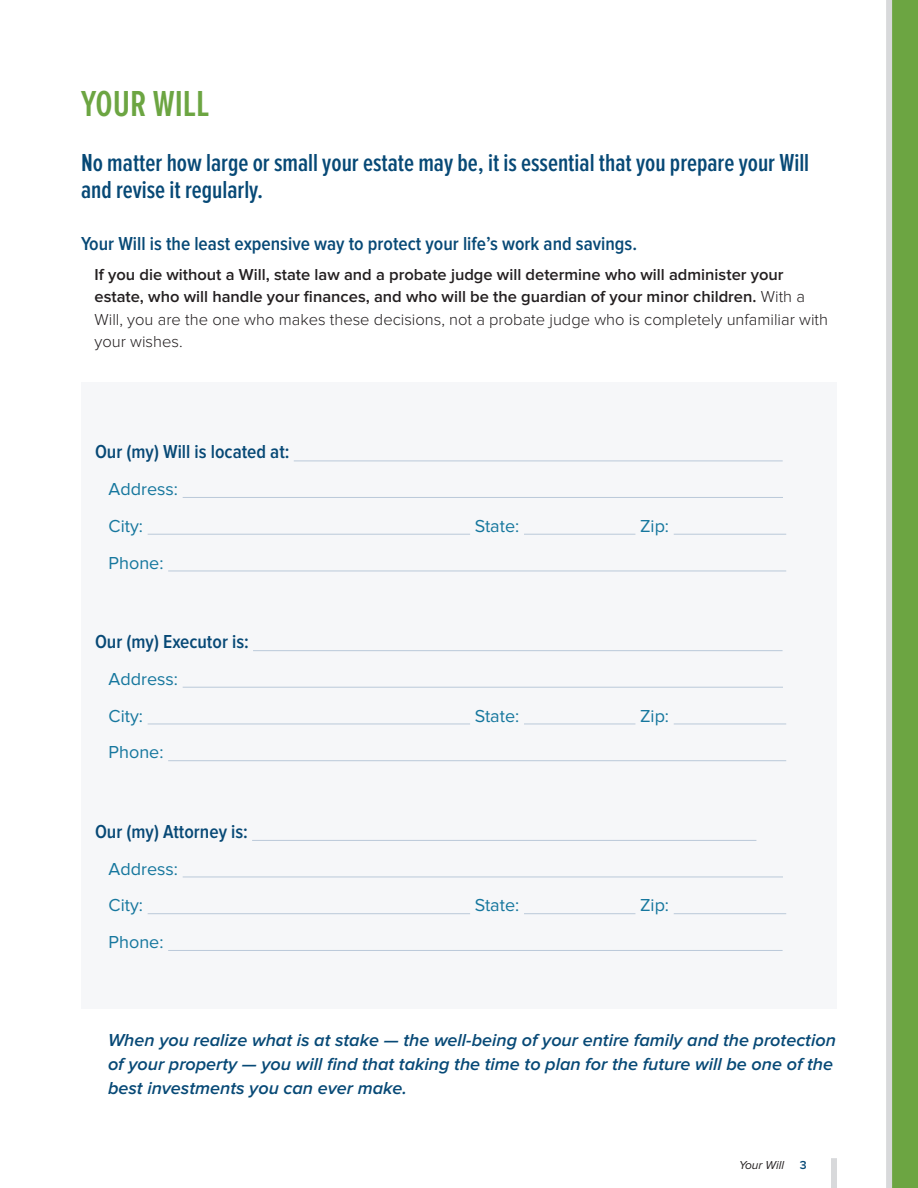
<style>
.page{position:relative;width:918px;height:1188px;background:#fff}
.page>*{position:absolute;margin:0;border:0;box-sizing:border-box;transform-origin:0 0}
.Headline{font:600 37.5px "Proxima Nova Ex Cn";color:#6ca542}
.Subhead{font:600 25.5px/27px "Proxima Nova Ex Cn";color:#074976}
.Bold_Sub-Section{font:600 19.5px "Proxima Nova Cond";color:#074976}
.Callout_Text{font:italic 600 18px/24px "Proxima Nova";color:#074976}
.Body_Copy{font:18px "Proxima Nova";color:#16779e}
.Body_Copy-2{font:600 16.5px/22.5px "Proxima Nova";color:#231f20}
.Body_Copy-3{font:italic 12px "Proxima Nova";color:#231f20}
.Body_Copy-4{font:600 12px "Proxima Nova";color:#074976}
.s1{font-weight:300}
</style>
<div class="page">
<div style="left:831px;top:1158px;width:6px;height:30px;background:#d8d9db"></div>
<svg style="left:886px;top:0;width:32px;height:1188px;background:#80af5f"></svg>
<div style="left:81px;top:382px;width:756px;height:627px;background:#f6f7f9"></div>
<hr style="left:294px;top:460px;width:489px;height:1px;background:#bac9d9">
<hr style="left:183px;top:497px;width:600px;height:1px;background:#bac9d9">
<hr style="left:148px;top:534px;width:322px;height:1px;background:#bac9d9">
<hr style="left:524px;top:534px;width:111px;height:1px;background:#bac9d9">
<hr style="left:674px;top:534px;width:112px;height:1px;background:#bac9d9">
<hr style="left:168px;top:571px;width:618px;height:1px;background:#bac9d9">
<hr style="left:253px;top:650px;width:530px;height:1px;background:#bac9d9">
<hr style="left:183px;top:687px;width:600px;height:1px;background:#bac9d9">
<hr style="left:148px;top:724px;width:322px;height:1px;background:#bac9d9">
<hr style="left:524px;top:724px;width:111px;height:1px;background:#bac9d9">
<hr style="left:674px;top:724px;width:112px;height:1px;background:#bac9d9">
<hr style="left:168px;top:760px;width:618px;height:1px;background:#bac9d9">
<hr style="left:252px;top:840px;width:504px;height:1px;background:#bac9d9">
<hr style="left:183px;top:877px;width:600px;height:1px;background:#bac9d9">
<hr style="left:148px;top:913px;width:322px;height:1px;background:#bac9d9">
<hr style="left:524px;top:913px;width:111px;height:1px;background:#bac9d9">
<hr style="left:674px;top:913px;width:112px;height:1px;background:#bac9d9">
<hr style="left:168px;top:950px;width:615px;height:1px;background:#bac9d9">
<p class="Headline" style="left:81px;top:83px;width:130px">YOUR WILL</p>
<p class="Subhead" style="left:81px;top:150px;width:730px">No matter how large or small your estate may be, it is essential that you prepare your Will and revise it regularly.</p>
<p class="Bold_Sub-Section" style="left:81px;top:233px;width:558px">Your Will is the least expensive way to protect your life’s work and savings.</p>
<p class="Body_Copy-2" style="left:94px;top:263px;width:735px">If you die without a Will, state law and a probate judge will determine who will administer your estate, who will handle your finances, and who will be the guardian of your minor children. <span class="s1">With a Will, you are the one who makes these decisions, not a probate judge who is completely unfamiliar with your wishes.</span></p>
<p class="Bold_Sub-Section" style="left:95px;top:441px;width:196px">Our (my) Will is located at:</p>
<p class="Body_Copy" style="left:109px;top:479px;width:71px">Address:</p>
<p class="Body_Copy" style="left:109px;top:515px;width:36px">City:</p>
<p class="Body_Copy" style="left:475px;top:515px;width:46px">State:</p>
<p class="Body_Copy" style="left:640px;top:515px;width:31px">Zip:</p>
<p class="Body_Copy" style="left:109px;top:552px;width:56px">Phone:</p>
<p class="Bold_Sub-Section" style="left:95px;top:631px;width:155px">Our (my) Executor is:</p>
<p class="Body_Copy" style="left:109px;top:668px;width:71px">Address:</p>
<p class="Body_Copy" style="left:109px;top:705px;width:36px">City:</p>
<p class="Body_Copy" style="left:475px;top:705px;width:46px">State:</p>
<p class="Body_Copy" style="left:640px;top:705px;width:31px">Zip:</p>
<p class="Body_Copy" style="left:109px;top:742px;width:56px">Phone:</p>
<p class="Bold_Sub-Section" style="left:95px;top:821px;width:154px">Our (my) Attorney is:</p>
<p class="Body_Copy" style="left:109px;top:858px;width:71px">Address:</p>
<p class="Body_Copy" style="left:109px;top:895px;width:36px">City:</p>
<p class="Body_Copy" style="left:475px;top:895px;width:46px">State:</p>
<p class="Body_Copy" style="left:640px;top:895px;width:31px">Zip:</p>
<p class="Body_Copy" style="left:109px;top:932px;width:56px">Phone:</p>
<p class="Callout_Text" style="left:108px;top:1029px;width:729px">When you realize what is at stake — the well-being of your entire family and the protection of your property — you will find that taking the time to plan for the future will be one of the best investments you can ever make.</p>
<p class="Body_Copy-3" style="left:739px;top:1159px;width:47px">Your Will</p>
<p class="Body_Copy-4" style="left:800px;top:1158px;width:8px">3</p>
</div>
